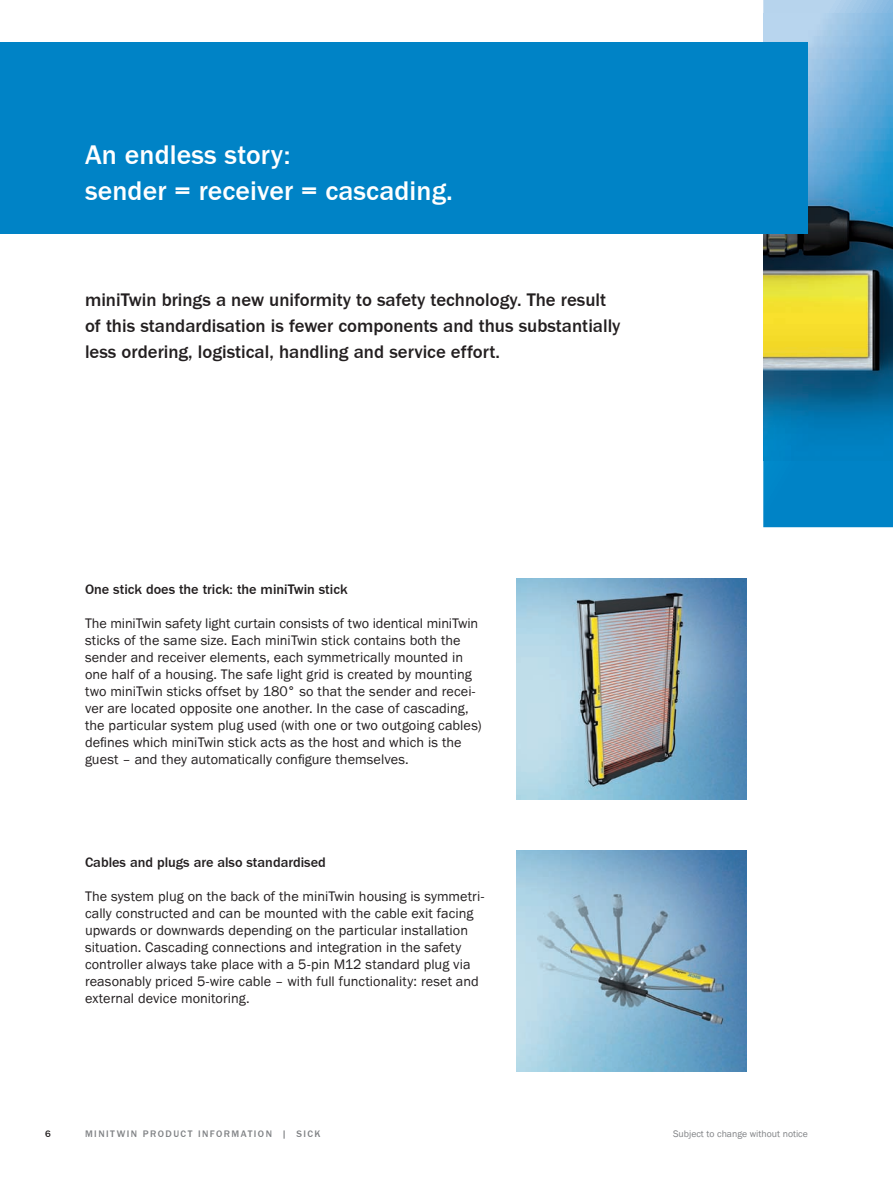
<style>
.page{position:relative;width:893px;height:1188px;background:#fff}
.page>*{position:absolute;margin:0;border:0;box-sizing:border-box;transform-origin:0 0}
.t1{font:500 27.75px/36px "SICK Franklin";letter-spacing:.005em;color:#fff}
.t2{font:500 18.75px/26.1px "SICK Franklin";color:#231f20}
.t3{font:14.25px/17px "SICK Franklin";letter-spacing:.005em;color:#231f20}
.t4{font:500 14.25px "SICK Franklin";color:#231f20}
.t5{font:500 9.75px "SICK Franklin";letter-spacing:.15em;color:#808285}
.t6{font:9.75px "SICK Franklin";color:#808285}
.t7{font:500 9.75px "SICK Franklin";color:#231f20}
</style>
<div class="page">
<svg style="left:763px;top:0;width:130px;height:527px;background:#1e90cc"></svg>
<img style="left:763px;top:14px;width:130px;height:446px">
<div style="left:0;top:43px;width:808px;height:191px;background:#0083c6"></div>
<img style="left:517px;top:578px;width:229px;height:221px">
<img style="left:517px;top:850px;width:229px;height:222px">
<h1 class="t1" style="left:85px;top:137px;width:369px">An endless story:<br>sender = receiver = cascading.</h1>
<h2 class="t2" style="left:85px;top:287px;width:537px">miniTwin brings a new uniformity to safety technology. The result of this standardisation is fewer components and thus substantially less ordering, logistical, handling and service effort.</h2>
<p class="t4" style="left:85px;top:580px;width:264px">One stick does the trick: the miniTwin stick</p>
<p class="t3" style="left:85px;top:615px;width:398px">The miniTwin safety light curtain consists of two identical miniTwin sticks of the same size. Each miniTwin stick contains both the sender and receiver elements, each symmetrically mounted in one half of a housing. The safe light grid is created by mounting two miniTwin sticks offset by 180° so that the sender and recei&shy;ver are located opposite one another. In the case of cascading, the particular system plug used (with one or two outgoing cables) defines which miniTwin stick acts as the host and which is the guest – and they automatically configure themselves.</p>
<p class="t4" style="left:85px;top:854px;width:242px">Cables and plugs are also standardised</p>
<p class="t3" style="left:85px;top:888px;width:401px">The system plug on the back of the miniTwin housing is symmetri&shy;cally constructed and can be mounted with the cable exit facing upwards or downwards depending on the particular installation situation. Cascading connections and integration in the safety controller always take place with a 5-pin M12 standard plug via reasonably priced 5-wire cable – with full functionality: reset and external device monitoring.</p>
<p class="t7" style="left:45px;top:1128px;width:7px">6</p>
<p class="t5" style="left:85px;top:1128px;width:237px">MINITWIN PRODUCT INFORMATION | SICk</p>
<p class="t6" style="left:673px;top:1128px;width:136px">Subject to change without notice</p>
</div>
